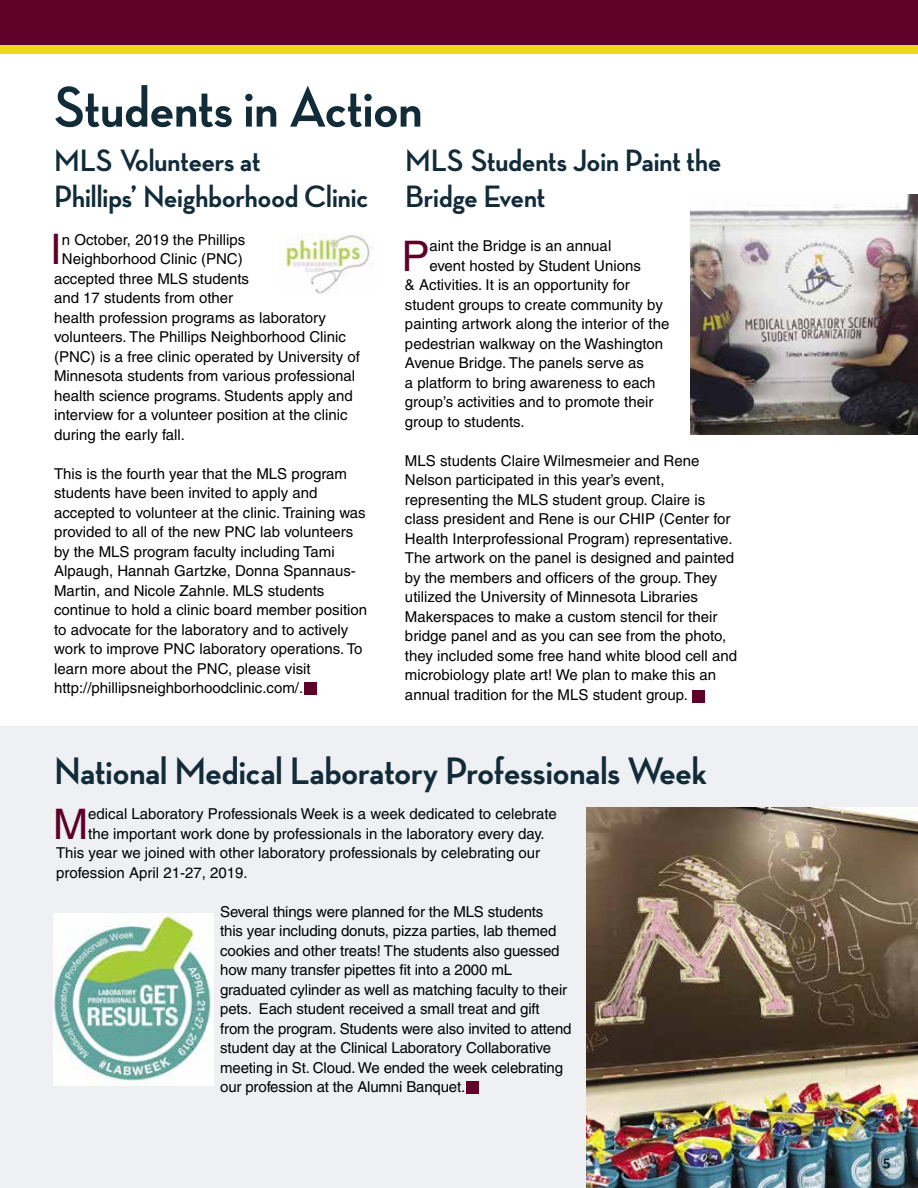
<style>
.page{position:relative;width:918px;height:1188px;background:#fff}
.page>*{position:absolute;margin:0;border:0;box-sizing:border-box;transform-origin:0 0}
.t1{font:700 58.5px "Neutraface Display";color:#112b38}
.t2{font:42.15px "Helvetica";color:#5f0028}
.t3{font:700 39px "Neutraface Display";color:#112b38}
.t4{font:700 31.5px/36px "Neutraface Display";color:#112b38}
.t5{font:700 16.5px "Neutraface Text";color:#112b38}
.t6{font:15px/19.5px "Helvetica";color:#000}
</style>
<div class="page">
<div style="left:0;top:0;width:918px;height:54px;background:#eed81b"></div>
<div style="left:0;top:0;width:918px;height:45px;background:#5f0028"></div>
<div style="left:0;top:727px;width:918px;height:461px;background:#eef0f3"></div>
<img style="left:279px;top:233px;width:93px;height:61px">
<img style="left:54px;top:914px;width:159px;height:172px">
<img style="left:586px;top:808px;width:332px;height:380px">
<div style="left:466px;top:1082px;width:13px;height:12px;background:#5f0028"></div>
<img style="left:691px;top:194px;width:227px;height:240px">
<div style="left:304px;top:682px;width:13px;height:13px;background:#5f0028"></div>
<div style="left:692px;top:690px;width:13px;height:13px;background:#5f0028"></div>
<h1 class="t1" style="left:54px;top:74px;width:370px">Students in Action</h1>
<h3 class="t4" style="left:54px;top:142px;width:316px">MLS Volunteers at<br>Phillips’ Neighborhood Clinic</h3>
<h2 class="t2" style="left:50px;top:225px;width:13px">I</h2>
<p class="t6" style="left:62px;top:230px;width:185px">n October, 2019 the Phillips</p>
<h3 class="t4" style="left:405px;top:142px;width:318px">MLS Students Join Paint the<br>Bridge Event</h3>
<h2 class="t2" style="left:401px;top:232px;width:30px">P</h2>
<p class="t6" style="left:429px;top:236px;width:183px">aint the Bridge is an annual</p>
<p class="t6" style="left:62px;top:249px;width:182px">Neighborhood Clinic (PNC)</p>
<p class="t6" style="left:54px;top:269px;width:197px">accepted three MLS students</p>
<p class="t6" style="left:54px;top:288px;width:181px">and 17 students from other</p>
<p class="t6" style="left:54px;top:308px;width:274px">health profession programs as laboratory</p>
<p class="t6" style="left:54px;top:327px;width:294px">volunteers. The Phillips Neighborhood Clinic</p>
<p class="t6" style="left:54px;top:347px;width:307px">(PNC) is a free clinic operated by University of</p>
<p class="t6" style="left:54px;top:366px;width:303px">Minnesota students from various professional</p>
<p class="t6" style="left:54px;top:386px;width:300px">health science programs. Students apply and</p>
<p class="t6" style="left:54px;top:405px;width:295px">interview for a volunteer position at the clinic</p>
<p class="t6" style="left:54px;top:425px;width:132px">during the early fall.</p>
<p class="t6" style="left:54px;top:464px;width:315px">This is the fourth year that the MLS program students have been invited to apply and accepted to volunteer at the clinic. Training was provided to all of the new PNC lab volunteers by the MLS program faculty including Tami Alpaugh, Hannah Gartzke, Donna Spannaus-Martin, and Nicole Zahnle. MLS students continue to hold a clinic board member position to advocate for the laboratory and to actively work to improve PNC laboratory operations. To learn more about the PNC, please visit http://phillipsneighborhoodclinic.com/.</p>
<p class="t6" style="left:429px;top:256px;width:213px">event hosted by Student Unions</p>
<p class="t6" style="left:405px;top:275px;width:226px">&amp; Activities. It is an opportunity for</p>
<p class="t6" style="left:405px;top:295px;width:259px">student groups to create community by</p>
<p class="t6" style="left:405px;top:314px;width:266px">painting artwork along the interior of the</p>
<p class="t6" style="left:405px;top:334px;width:260px">pedestrian walkway on the Washington</p>
<p class="t6" style="left:405px;top:353px;width:241px">Avenue Bridge. The panels serve as</p>
<p class="t6" style="left:405px;top:373px;width:252px">a platform to bring awareness to each</p>
<p class="t6" style="left:405px;top:392px;width:250px">group’s activities and to promote their</p>
<p class="t6" style="left:405px;top:412px;width:121px">group to students.</p>
<p class="t6" style="left:405px;top:451px;width:334px">MLS students Claire Wilmesmeier and Rene Nelson participated in this year’s event, representing the MLS student group. Claire is class president and Rene is our CHIP (Center for Health Interprofessional Program) representative.<br>The artwork on the panel is designed and painted by the members and officers of the group. They utilized the University of Minnesota Libraries Makerspaces to make a custom stencil for their bridge panel and as you can see from the photo, they included some free hand white blood cell and microbiology plate art! We plan to make this an annual tradition for the MLS student group.</p>
<h3 class="t3" style="left:54px;top:749px;width:654px">National Medical Laboratory Professionals Week</h3>
<h2 class="t2" style="left:53px;top:800px;width:37px">M</h2>
<p class="t6" style="left:88px;top:804px;width:470px">edical Laboratory Professionals Week is a week dedicated to celebrate</p>
<p class="t6" style="left:88px;top:824px;width:458px">the important work done by professionals in the laboratory every day.</p>
<p class="t6" style="left:56px;top:843px;width:486px">This year we joined with other laboratory professionals by celebrating our</p>
<p class="t6" style="left:56px;top:863px;width:193px">profession April 21-27, 2019.</p>
<p class="t6" style="left:220px;top:902px;width:353px">Several things were planned for the MLS students<br>this year including donuts, pizza parties, lab themed cookies and other treats! The students also guessed how many transfer pipettes fit into a 2000 mL graduated cylinder as well as matching faculty to their pets. Each student received a small treat and gift from the program. Students were also invited to attend student day at the Clinical Laboratory Collaborative meeting in St. Cloud. We ended the week celebrating our profession at the Alumni Banquet.</p>
<p class="t5" style="left:883px;top:1151px;width:10px">5</p>
</div>
